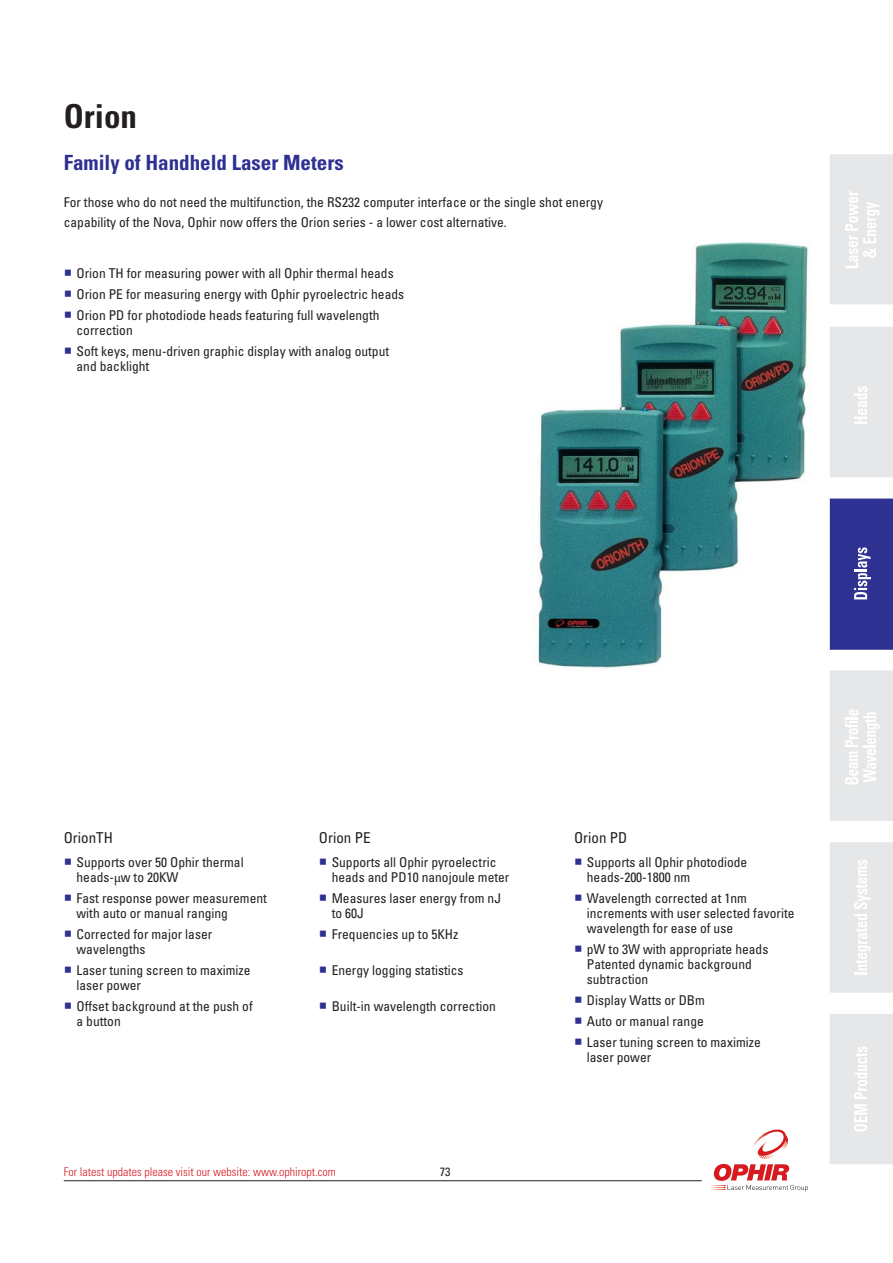
<style>
.page{position:relative;width:893px;height:1263px;background:#fff}
.page>*{position:absolute;margin:0;border:0;box-sizing:border-box;transform-origin:0 0}
.t1{font:700 condensed 33px "Univers";color:#231f20}
.t2{font:700 condensed 21px "Univers";color:#2e3092}
.t3{font:condensed 15px "Univers";color:#231f20}
.t4{font:condensed 13.5px/15px "Univers";color:#231f20}
.t5{font:300 condensed 12px "Univers";color:#d71920}
.t6{font:condensed 12px "Univers";color:#231f20}
.s1{font-family:"Minion Pro";font-stretch:normal;font-size:21px;color:#2e3092}
.s2{font-family:"Minion Pro";font-stretch:normal}
</style>
<div class="page">
<svg style="left:830px;top:154px;width:63px;height:150px;background:#e7e8e9"></svg>
<div style="left:830px;top:327px;width:63px;height:150px;background:#e6e7e8"></div>
<div style="left:830px;top:499px;width:63px;height:151px;background:#2e3092"></div>
<svg style="left:830px;top:670px;width:63px;height:151px;background:#e8e9ea"></svg>
<svg style="left:830px;top:842px;width:63px;height:151px;background:#e7e8e9"></svg>
<div style="left:830px;top:1014px;width:63px;height:150px;background:#e6e7e8"></div>
<svg style="left:714px;top:1129px;width:94px;height:62px"></svg>
<hr style="left:64px;top:1180px;width:638px;height:1px;background:#231f20">
<img style="left:538px;top:242px;width:271px;height:426px">
<h1 class="t1" style="left:64px;top:104px;width:75px">Orion</h1>
<h2 class="t2" style="left:64px;top:154px;width:281px">Family of Handheld Laser Meters</h2>
<p class="t4" style="left:64px;top:194px;width:541px;line-height:19.5px">For those who do not need the multifunction, the RS232 computer interface or the single shot energy capability of the Nova, Ophir now offers the Orion series - a lower cost alternative.</p>
<p class="t4" style="left:64px;top:266px;width:331px"><span class="s1">■</span> Orion TH for measuring power with all Ophir thermal heads</p>
<p class="t4" style="left:64px;top:287px;width:342px"><span class="s1">■</span> Orion PE for measuring energy with Ophir pyroelectric heads</p>
<p class="t4" style="left:76px;top:308px;width:304px;text-indent:-13px"><span class="s1">■</span> Orion PD for photodiode heads featuring full wavelength correction</p>
<p class="t4" style="left:76px;top:344px;width:314px;text-indent:-13px"><span class="s1">■</span> Soft keys, menu-driven graphic display with analog output and backlight</p>
<p class="t3" style="left:64px;top:832px;width:51px">OrionTH</p>
<p class="t4" style="left:76px;top:856px;width:169px;text-indent:-13px"><span class="s1">■</span> Supports over 50 Ophir thermal heads-<span class="s2">μ</span>w to 20KW</p>
<p class="t4" style="left:76px;top:892px;width:192px;text-indent:-13px"><span class="s1">■</span> Fast response power measurement with auto or manual ranging</p>
<p class="t4" style="left:76px;top:928px;width:137px;text-indent:-13px"><span class="s1">■</span> Corrected for major laser wavelengths</p>
<p class="t4" style="left:76px;top:964px;width:175px;text-indent:-13px"><span class="s1">■</span> Laser tuning screen to maximize laser power</p>
<p class="t4" style="left:76px;top:1000px;width:178px;text-indent:-13px"><span class="s1">■</span> Offset background at the push of a button</p>
<p class="t3" style="left:319px;top:832px;width:53px">Orion PE</p>
<p class="t4" style="left:332px;top:856px;width:179px;text-indent:-13px"><span class="s1">■</span> Supports all Ophir pyroelectric heads and PD10 nanojoule meter</p>
<p class="t4" style="left:332px;top:892px;width:171px;text-indent:-13px"><span class="s1">■</span> Measures laser energy from nJ to 60J</p>
<p class="t4" style="left:319px;top:928px;width:141px"><span class="s1">■</span> Frequencies up to 5KHz</p>
<p class="t4" style="left:319px;top:964px;width:146px"><span class="s1">■</span> Energy logging statistics</p>
<p class="t4" style="left:319px;top:1000px;width:178px"><span class="s1">■</span> Built-in wavelength correction</p>
<p class="t5" style="left:64px;top:1167px;width:273px">For latest updates please visit our website: www.ophiropt.com</p>
<p class="t6" style="left:440px;top:1167px;width:12px">73</p>
<p class="t3" style="left:574px;top:832px;width:55px">Orion PD</p>
<p class="t4" style="left:587px;top:856px;width:162px;text-indent:-13px"><span class="s1">■</span> Supports all Ophir photodiode heads-200-1800 nm</p>
<p class="t4" style="left:587px;top:892px;width:209px;text-indent:-13px"><span class="s1">■</span> Wavelength corrected at 1nm increments with user selected favorite wavelength for ease of use</p>
<p class="t4" style="left:587px;top:943px;width:183px;text-indent:-13px"><span class="s1">■</span> pW to 3W with appropriate heads<br>Patented dynamic background subtraction</p>
<p class="t4" style="left:574px;top:994px;width:132px"><span class="s1">■</span> Display Watts or DBm</p>
<p class="t4" style="left:574px;top:1015px;width:131px"><span class="s1">■</span> Auto or manual range</p>
<p class="t4" style="left:587px;top:1036px;width:175px;text-indent:-13px"><span class="s1">■</span> Laser tuning screen to maximize laser power</p>
</div>
